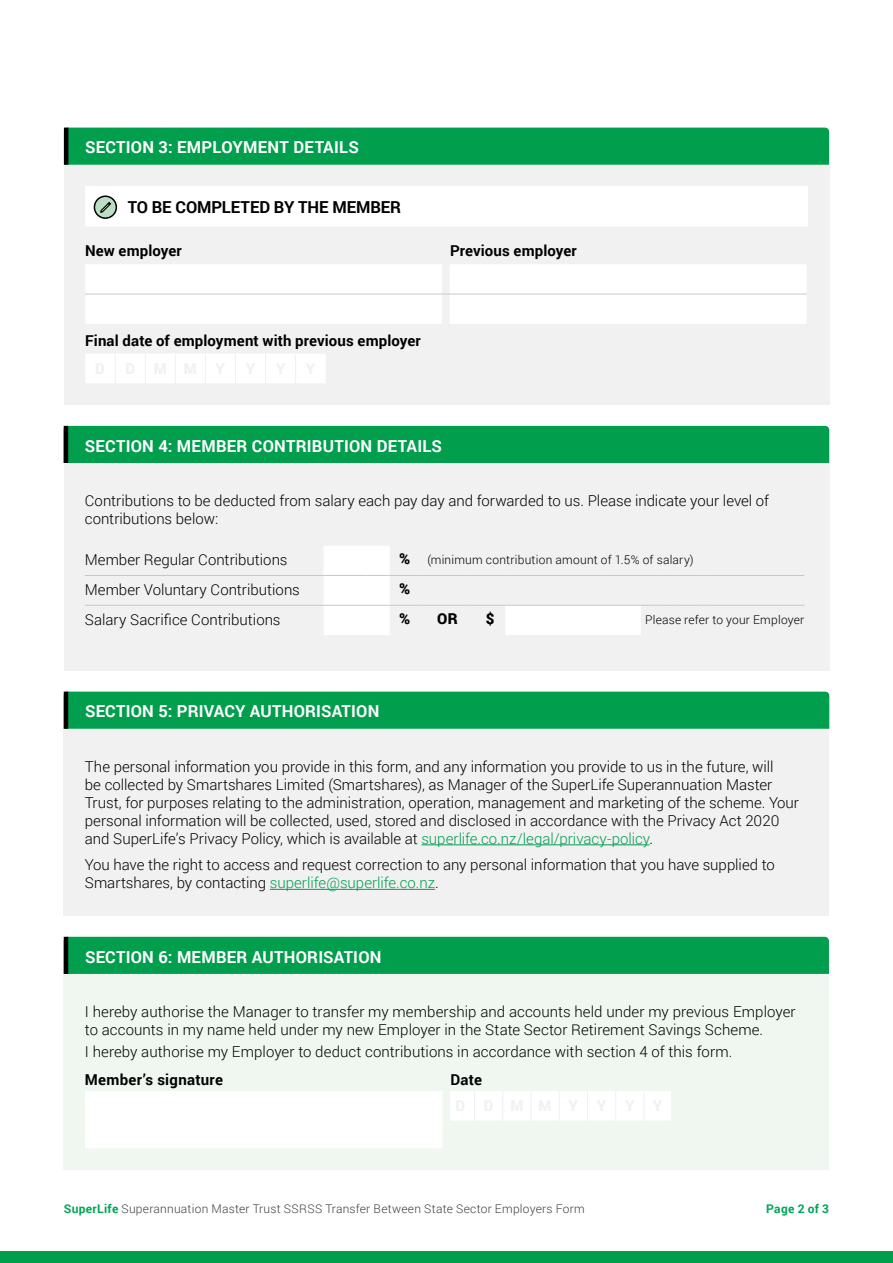
<style>
.page{position:relative;width:893px;height:1263px;background:#fff}
.page>*{position:absolute;margin:0;border:0;box-sizing:border-box;transform-origin:0 0}
.t1{font:700 16.5px "Roboto";letter-spacing:.015em;color:#fff}
.t2{font:700 16.5px "Roboto";letter-spacing:-.005em;color:#000}
.t3{font:300 15px/18px "Roboto";color:#000}
.t4{font:700 15px "Roboto";letter-spacing:.01em;color:#000}
.t5{font:900 15px "Roboto";color:#000}
.t6{font:300 12px "Roboto";letter-spacing:.02em;color:#414042}
.t7{font:300 12px "Roboto";letter-spacing:.02em;color:#000}
.t8{font:700 12px "Roboto";letter-spacing:.025em;color:#00a457}
.s1{font-weight:900;font-size:15px}
.s2{color:#009e4d}
.s3{font-weight:700;color:#00a457}
</style>
<div class="page">
<div style="left:0;top:1251px;width:893px;height:12px;background:#009e4d"></div>
<div style="left:68px;top:128px;width:761px;height:37px;background:#009e4d"></div>
<hr style="left:64px;top:128px;width:4px;height:37px;background:#000">
<div style="left:64px;top:165px;width:765px;height:240px;background:#f1f1f2"></div>
<div style="left:86px;top:187px;width:721px;height:39px;background:#fff"></div>
<svg style="left:85px;top:265px;width:721px;height:118px;fill:#fff"></svg>
<div style="left:442px;top:264px;width:8px;height:30px;background:#f1f1f2"></div>
<div style="left:442px;top:294px;width:8px;height:30px;background:#f1f1f2"></div>
<hr style="left:85px;top:294px;width:30px;height:1px;background:#c7c8ca">
<hr style="left:115px;top:294px;width:30px;height:1px;background:#c7c8ca">
<hr style="left:145px;top:294px;width:30px;height:1px;background:#c7c8ca">
<hr style="left:175px;top:294px;width:30px;height:1px;background:#c7c8ca">
<hr style="left:205px;top:294px;width:30px;height:1px;background:#c7c8ca">
<hr style="left:235px;top:294px;width:31px;height:1px;background:#c7c8ca">
<hr style="left:266px;top:294px;width:30px;height:1px;background:#c7c8ca">
<hr style="left:296px;top:294px;width:30px;height:1px;background:#c7c8ca">
<hr style="left:326px;top:294px;width:30px;height:1px;background:#c7c8ca">
<hr style="left:356px;top:294px;width:30px;height:1px;background:#c7c8ca">
<hr style="left:386px;top:294px;width:30px;height:1px;background:#c7c8ca">
<hr style="left:416px;top:294px;width:30px;height:1px;background:#c7c8ca">
<hr style="left:446px;top:294px;width:30px;height:1px;background:#c7c8ca">
<hr style="left:476px;top:294px;width:30px;height:1px;background:#c7c8ca">
<hr style="left:506px;top:294px;width:30px;height:1px;background:#c7c8ca">
<hr style="left:536px;top:294px;width:30px;height:1px;background:#c7c8ca">
<hr style="left:566px;top:294px;width:30px;height:1px;background:#c7c8ca">
<hr style="left:596px;top:294px;width:30px;height:1px;background:#c7c8ca">
<hr style="left:626px;top:294px;width:30px;height:1px;background:#c7c8ca">
<hr style="left:656px;top:294px;width:30px;height:1px;background:#c7c8ca">
<hr style="left:686px;top:294px;width:30px;height:1px;background:#c7c8ca">
<hr style="left:716px;top:294px;width:30px;height:1px;background:#c7c8ca">
<hr style="left:746px;top:294px;width:30px;height:1px;background:#c7c8ca">
<hr style="left:776px;top:294px;width:31px;height:1px;background:#c7c8ca">
<svg style="left:115px;top:354px;width:1px;height:29px"></svg>
<svg style="left:145px;top:354px;width:1px;height:29px"></svg>
<svg style="left:175px;top:354px;width:1px;height:29px"></svg>
<svg style="left:205px;top:354px;width:1px;height:29px"></svg>
<svg style="left:235px;top:354px;width:1px;height:29px"></svg>
<svg style="left:265px;top:354px;width:1px;height:29px"></svg>
<svg style="left:295px;top:354px;width:1px;height:29px"></svg>
<svg style="left:476px;top:354px;width:1px;height:29px"></svg>
<svg style="left:506px;top:354px;width:1px;height:29px"></svg>
<svg style="left:536px;top:354px;width:1px;height:29px"></svg>
<svg style="left:566px;top:354px;width:1px;height:29px"></svg>
<svg style="left:596px;top:354px;width:1px;height:29px"></svg>
<svg style="left:626px;top:354px;width:1px;height:29px"></svg>
<svg style="left:656px;top:354px;width:1px;height:29px"></svg>
<div style="left:442px;top:354px;width:8px;height:29px;background:#f1f1f2"></div>
<div style="left:68px;top:426px;width:761px;height:37px;background:#009e4d"></div>
<hr style="left:64px;top:426px;width:4px;height:37px;background:#000">
<div style="left:64px;top:463px;width:765px;height:207px;background:#f1f1f2"></div>
<hr style="left:85px;top:575px;width:239px;height:1px;background:#c7c8ca">
<hr style="left:720px;top:575px;width:84px;height:1px;background:#c7c8ca">
<hr style="left:85px;top:605px;width:239px;height:1px;background:#c7c8ca">
<svg style="left:324px;top:546px;width:396px;height:89px"></svg>
<hr style="left:720px;top:605px;width:84px;height:1px;background:#c7c8ca">
<div style="left:64px;top:729px;width:765px;height:186px;background:#f1f1f2"></div>
<hr style="left:421px;top:844px;width:229px;height:1px;background:#009e4d">
<hr style="left:270px;top:889px;width:165px;height:1px;background:#009e4d">
<div style="left:68px;top:692px;width:761px;height:37px;background:#009e4d"></div>
<hr style="left:64px;top:692px;width:4px;height:37px;background:#000">
<div style="left:64px;top:974px;width:765px;height:195px;background:#eff7f0"></div>
<svg style="left:85px;top:1091px;width:586px;height:57px"></svg>
<hr style="left:474px;top:1091px;width:1px;height:30px;background:#f1f1f2">
<hr style="left:502px;top:1091px;width:1px;height:30px;background:#f1f1f2">
<hr style="left:531px;top:1091px;width:1px;height:30px;background:#f1f1f2">
<hr style="left:559px;top:1091px;width:1px;height:30px;background:#f1f1f2">
<hr style="left:587px;top:1091px;width:1px;height:30px;background:#f1f1f2">
<hr style="left:615px;top:1091px;width:1px;height:30px;background:#f1f1f2">
<hr style="left:644px;top:1091px;width:1px;height:30px;background:#f1f1f2">
<div style="left:443px;top:1091px;width:7px;height:30px;background:#eff7f0"></div>
<div style="left:443px;top:1121px;width:7px;height:27px;background:#eff7f0"></div>
<div style="left:68px;top:937px;width:761px;height:37px;background:#009e4d"></div>
<hr style="left:64px;top:937px;width:4px;height:37px;background:#000">
<p class="t1" style="left:85px;top:136px;width:275px">SECTION 3: EMPLOYMENT DETAILS</p>
<p class="t2" style="left:128px;top:195px;width:275px">TO BE COMPLETED BY THE MEMBER</p>
<p class="t4" style="left:85px;top:240px;width:98px">New employer</p>
<p class="t4" style="left:450px;top:240px;width:128px">Previous employer</p>
<p class="t4" style="left:85px;top:330px;width:337px">Final date of employment with previous employer</p>
<p class="t1" style="left:85px;top:434px;width:359px">SECTION 4: MEMBER CONTRIBUTION DETAILS</p>
<p class="t3" style="left:85px;top:491px;width:686px">Contributions to be deducted from salary each pay day and forwarded to us. Please indicate your level of contributions below:</p>
<p class="t3" style="left:85px;top:550px;width:204px">Member Regular Contributions</p>
<p class="t7" style="left:399px;top:551px;width:296px"><span class="s1">%</span> (minimum contribution amount of 1.5% of salary)</p>
<p class="t3" style="left:85px;top:580px;width:217px">Member Voluntary Contributions</p>
<p class="t5" style="left:399px;top:578px;width:13px">%</p>
<p class="t3" style="left:85px;top:610px;width:197px">Salary Sacrifice Contributions</p>
<p class="t5" style="left:399px;top:608px;width:13px">%</p>
<p class="t5" style="left:437px;top:608px;width:22px">OR</p>
<p class="t5" style="left:486px;top:608px;width:10px">$</p>
<p class="t7" style="left:645px;top:611px;width:161px">Please refer to your Employer</p>
<p class="t1" style="left:85px;top:700px;width:296px">SECTION 5: PRIVACY AUTHORISATION</p>
<p class="t3" style="left:85px;top:757px;width:716px">The personal information you provide in this form, and any information you provide to us in the future, will<br>be collected by Smartshares Limited (Smartshares), as Manager of the SuperLife Superannuation Master Trust, for purposes relating to the administration, operation, management and marketing of the scheme. Your personal information will be collected, used, stored and disclosed in accordance with the Privacy Act 2020 and SuperLife’s Privacy Policy, which is available at <span class="s2">superlife.co.nz/legal/privacy-policy</span>.</p>
<p class="t3" style="left:85px;top:855px;width:691px">You have the right to access and request correction to any personal information that you have supplied to<br>Smartshares, by contacting <span class="s2">superlife@superlife.co.nz</span>.</p>
<p class="t1" style="left:85px;top:945px;width:298px">SECTION 6: MEMBER AUTHORISATION</p>
<p class="t3" style="left:85px;top:1002px;width:712px">I hereby authorise the Manager to transfer my membership and accounts held under my previous Employer to accounts in my name held under my new Employer in the State Sector Retirement Savings Scheme.</p>
<p class="t3" style="left:85px;top:1042px;width:649px">I hereby authorise my Employer to deduct contributions in accordance with section 4 of this form.</p>
<p class="t4" style="left:85px;top:1069px;width:140px">Member’s signature</p>
<p class="t4" style="left:451px;top:1069px;width:33px">Date</p>
<p class="t6" style="left:64px;top:1201px;width:523px"><span class="s3">SuperLife</span> Superannuation Master Trust SSRSS Transfer Between State Sector Employers Form</p>
<p class="t8" style="left:766px;top:1200px;width:64px">Page 2 of 3</p>
</div>
